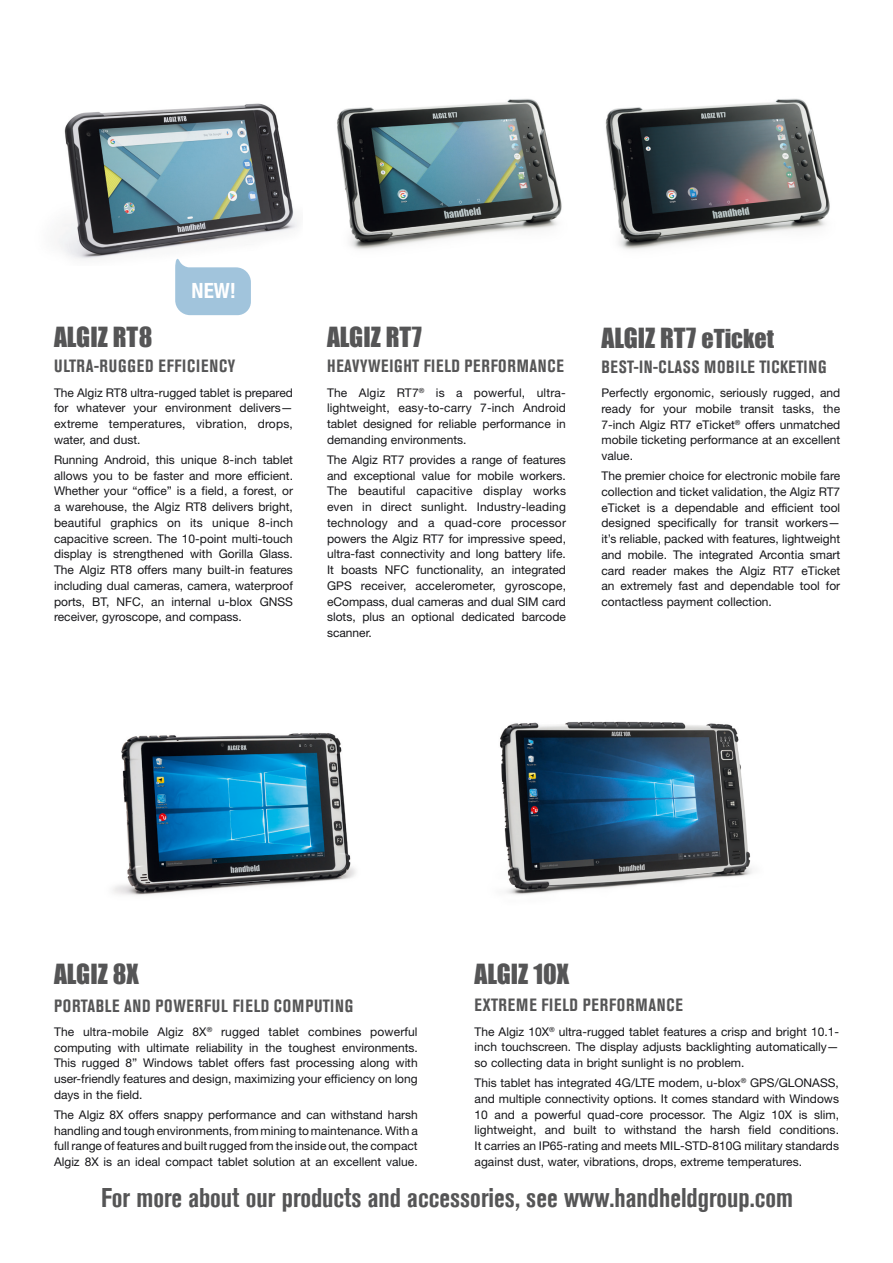
<style>
.page{position:relative;width:893px;height:1263px;background:#fff}
.page>*{position:absolute;margin:0;border:0;box-sizing:border-box;transform-origin:0 0}
.t1{font:700 condensed 27px "Akzidenz Grotesk Std";color:#555556}
.t2{font:25.5px "Impact";color:#555556}
.t3{font:700 condensed 21.15px "Helvetica Neue LT Std";color:#fff}
.t4{font:700 condensed 17.7px "Akzidenz Grotesk Std";letter-spacing:.045em;color:#555556}
.t5{font:12px/15.8px "Helvetica Neue LT Std";color:#161619;text-align:justify}
.s1{font-size:24px}
</style>
<div class="page">
<img style="left:58px;top:103px;width:240px;height:156px">
<img style="left:337px;top:98px;width:225px;height:152px">
<img style="left:112px;top:733px;width:244px;height:163px">
<img style="left:500px;top:721px;width:253px;height:174px">
<img style="left:605px;top:98px;width:225px;height:152px">
<svg style="left:175px;top:257px;width:76px;height:58px"></svg>
<h3 class="t3" style="left:192px;top:278px;width:46px">NEW!</h3>
<h2 class="t2" style="left:54px;top:317px;width:100px">ALGIZ RT8</h2>
<h3 class="t4" style="left:54px;top:356px;width:183px">ULTRA-RUGGED EFFICIENCY</h3>
<p class="t5" style="left:54px;top:384px;width:240px">The Algiz RT8 ultra-rugged tablet is prepared for whatever your environment delivers— extreme temperatures, vibration, drops, water, and dust.</p>
<p class="t5" style="left:54px;top:451px;width:241px">Running Android, this unique 8-inch tablet allows you to be faster and more efficient.<br>Whether your “office” is a field, a forest, or a warehouse, the Algiz RT8 delivers bright, beautiful graphics on its unique 8-inch capacitive screen. The 10-point multi-touch display is strengthened with Gorilla Glass.<br>The Algiz RT8 offers many built-in features including dual cameras, camera, waterproof ports, BT, NFC, an internal u-blox GNSS receiver, gyroscope, and compass.</p>
<h2 class="t2" style="left:327px;top:317px;width:96px">ALGIZ RT7</h2>
<h3 class="t4" style="left:327px;top:356px;width:238px">HEAVYWEIGHT FIELD PERFORMANCE</h3>
<p class="t5" style="left:327px;top:384px;width:240px">The Algiz RT7<sup>®</sup> is a powerful, ultra&shy;lightweight, easy-to-carry 7-inch Android tablet designed for reliable performance in demanding environments.</p>
<p class="t5" style="left:327px;top:451px;width:241px">The Algiz RT7 provides a range of features and exceptional value for mobile workers.<br>The beautiful capacitive display works even in direct sunlight. Industry-leading technology and a quad-core processor powers the Algiz RT7 for impressive speed, ultra-fast connectivity and long battery life.<br>It boasts NFC functionality, an integrated GPS receiver, accelerometer, gyroscope, eCompass, dual cameras and dual SIM card slots, plus an optional dedicated barcode scanner.</p>
<h2 class="t2" style="left:601px;top:318px;width:174px">ALGIZ RT7 <span class="s1">eTicket</span></h2>
<h3 class="t4" style="left:601px;top:356px;width:227px">BEST-IN-CLASS MOBILE TICKETING</h3>
<p class="t5" style="left:601px;top:385px;width:240px">Perfectly ergonomic, seriously rugged, and ready for your mobile transit tasks, the 7-inch Algiz RT7 eTicket<sup>®</sup> offers unmatched mobile ticketing performance at an excellent value.</p>
<p class="t5" style="left:601px;top:468px;width:240px">The premier choice for electronic mobile fare collection and ticket validation, the Algiz RT7 eTicket is a dependable and efficient tool designed specifically for transit workers— it’s reliable, packed with features, lightweight and mobile. The integrated Arcontia smart card reader makes the Algiz RT7 eTicket an extremely fast and dependable tool for contactless payment collection.</p>
<h2 class="t2" style="left:475px;top:954px;width:96px">ALGIZ 10X</h2>
<h3 class="t4" style="left:475px;top:995px;width:210px">EXTREME FIELD PERFORMANCE</h3>
<p class="t5" style="left:475px;top:1023px;width:366px">The Algiz 10X<sup>®</sup> ultra-rugged tablet features a crisp and bright 10.1- inch touchscreen. The display adjusts backlighting automatically— so collecting data in bright sunlight is no problem.</p>
<p class="t5" style="left:475px;top:1075px;width:366px">This tablet has integrated 4G/LTE modem, u-blox<sup>®</sup> GPS/GLONASS, and multiple connectivity options. It comes standard with Windows 10 and a powerful quad-core processor. The Algiz 10X is slim, lightweight, and built to withstand the harsh field conditions.<br>It carries an IP65-rating and meets MIL-STD-810G military standards against dust, water, vibrations, drops, extreme temperatures.</p>
<h1 class="t1" style="left:101px;top:1182px;width:693px">For more about our products and accessories, see www.handheldgroup.com</h1>
<h2 class="t2" style="left:54px;top:955px;width:86px">ALGIZ 8X</h2>
<h3 class="t4" style="left:54px;top:995px;width:301px">PORTABLE AND POWERFUL FIELD COMPUTING</h3>
<p class="t5" style="left:54px;top:1023px;width:365px">The ultra-mobile Algiz 8X<sup>®</sup> rugged tablet combines powerful computing with ultimate reliability in the toughest environments.<br>This rugged 8” Windows tablet offers fast processing along with user-friendly features and design, maximizing your efficiency on long days in the field.</p>
<p class="t5" style="left:54px;top:1106px;width:365px">The Algiz 8X offers snappy performance and can withstand harsh handling and tough environments, from mining to maintenance. With a full range of features and built rugged from the inside out, the compact Algiz 8X is an ideal compact tablet solution at an excellent value.</p>
</div>
